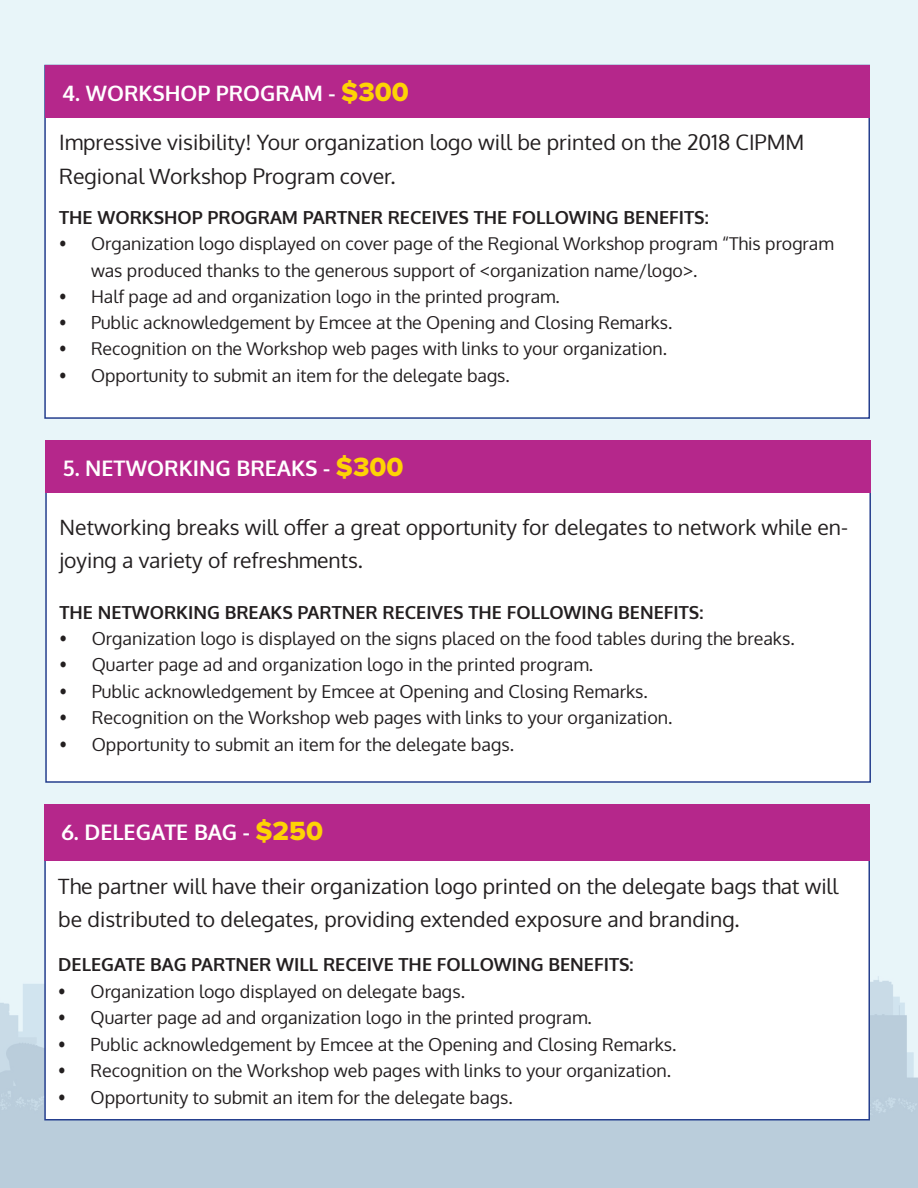
<style>
.page{position:relative;width:918px;height:1188px;background:#fff}
.page>*{position:absolute;margin:0;border:0;box-sizing:border-box;transform-origin:0 0}
.t1{font:700 21.45px "Oxygen";color:#fff}
.t2{font:21.3px/33.3px "Oxygen";color:#231f20}
.t3{font:700 21.3px "Oxygen";color:#fff}
.t4{font:21.15px/33.2px "Oxygen";color:#231f20}
.t5{font:700 18px "Oxygen";color:#231f20}
.t6{font:17.85px "Oxygen";color:#231f20}
.t7{font:17.7px/26.2px "Oxygen";color:#231f20}
.s1{font-family:"Proxima Nova Extrabld";font-weight:400;font-size:27.3px;color:#fed304}
.s2{font-size:21.15px}
</style>
<div class="page">
<div style="left:45px;top:440px;width:826px;height:343px;background:#fff;border:2px solid #253f8e"></div>
<div style="left:45px;top:440px;width:826px;height:53px;background:#b5278b"></div>
<div style="left:44px;top:804px;width:826px;height:317px;background:#fff;border:2px solid #253f8e"></div>
<div style="left:44px;top:804px;width:826px;height:56px;background:#b5278b"></div>
<div style="left:44px;top:65px;width:826px;height:354px;background:#fff;border:2px solid #253f8e"></div>
<div style="left:45px;top:66px;width:825px;height:52px;background:#b5278b"></div>
<p class="t3" style="left:62px;top:80px;width:348px">4. WORKSHOP PROGRAM - <span class="s1">$300</span></p>
<p class="t2" style="left:59px;top:126px;width:747px">Impressive visibility! Your organization logo will be printed on the 2018 CIPMM<br>Regional Workshop Program cover.</p>
<p class="t5" style="left:59px;top:206px;width:651px">THE WORKSHOP PROGRAM PARTNER RECEIVES THE FOLLOWING BENEFITS:</p>
<p class="t7" style="left:91px;top:231px;width:744px;text-indent:-32px">• Organization logo displayed on cover page of the Regional Workshop program “This program was produced thanks to the generous support of &lt;organization name/logo&gt;.</p>
<p class="t7" style="left:59px;top:283px;width:502px">• Half page ad and organization logo in the printed program.</p>
<p class="t7" style="left:59px;top:310px;width:615px">• Public acknowledgement by Emcee at the Opening and Closing Remarks.</p>
<p class="t7" style="left:59px;top:336px;width:609px">• Recognition on the Workshop web pages with links to your organization.</p>
<p class="t7" style="left:59px;top:362px;width:452px">• Opportunity to submit an item for the delegate bags.</p>
<p class="t1" style="left:63px;top:455px;width:342px">5. NETWORKING BREAKS - <span class="s1">$300</span></p>
<p class="t4" style="left:60px;top:511px;width:790px">Networking breaks will offer a great opportunity for delegates to network while en&shy;joying a variety of refreshments.</p>
<p class="t5" style="left:60px;top:601px;width:645px">THE NETWORKING BREAKS PARTNER RECEIVES THE FOLLOWING BENEFITS:</p>
<p class="t6" style="left:60px;top:626px;width:737px">• Organization logo is displayed on the signs placed on the food tables during the breaks.</p>
<p class="t6" style="left:60px;top:653px;width:535px">• Quarter page ad and organization logo in the printed program.</p>
<p class="t6" style="left:60px;top:679px;width:590px">• Public acknowledgement by Emcee at Opening and Closing Remarks.</p>
<p class="t6" style="left:60px;top:706px;width:614px">• Recognition on the Workshop web pages with links to your organization.</p>
<p class="t6" style="left:60px;top:732px;width:456px">• Opportunity to submit an item for the delegate bags.</p>
<p class="t1" style="left:61px;top:818px;width:263px"><span class="s2">6.</span> DELEGATE BAG <span class="s2">-</span> <span class="s1">$250</span></p>
<p class="t4" style="left:58px;top:870px;width:782px">The partner will have their organization logo printed on the delegate bags that will be distributed to delegates, providing extended exposure and branding.</p>
<p class="t5" style="left:58px;top:954px;width:577px">DELEGATE BAG PARTNER WILL RECEIVE THE FOLLOWING BENEFITS:</p>
<p class="t6" style="left:58px;top:979px;width:408px">• Organization logo displayed on delegate bags.</p>
<p class="t6" style="left:58px;top:1006px;width:535px">• Quarter page ad and organization logo in the printed program.</p>
<p class="t6" style="left:58px;top:1032px;width:620px">• Public acknowledgement by Emcee at the Opening and Closing Remarks.</p>
<p class="t6" style="left:58px;top:1059px;width:614px">• Recognition on the Workshop web pages with links to your organization.</p>
<p class="t6" style="left:58px;top:1085px;width:456px">• Opportunity to submit an item for the delegate bags.</p>
</div>
